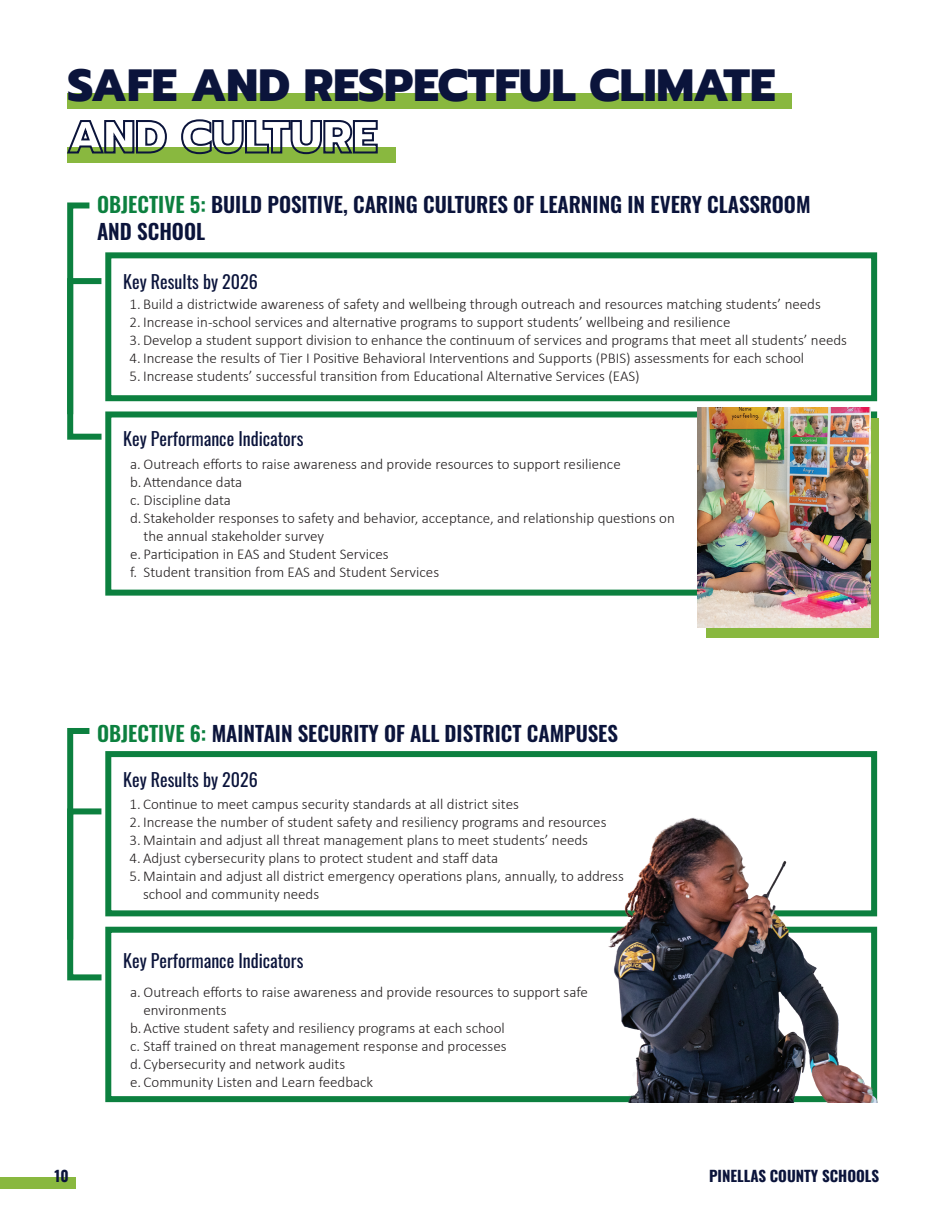
<style>
.page{position:relative;width:945px;height:1215px;background:#fff}
.page>*{position:absolute;margin:0;border:0;box-sizing:border-box;transform-origin:0 0}
.t1{font:800 45px/51.3px "Prompt";color:#0b143b}
.t2{font:600 21px/27px "Oswald";color:#0b143b}
.t3{font:18px "Oswald";color:#0b143b}
.t4{font:300 15px/18px "Calibri";color:#231f20}
.t5{font:700 15px "Oswald";color:#0b143b}
.s1{color:#0c803f}
</style>
<div class="page">
<div style="left:1px;top:1177px;width:75px;height:12px;background:#89b83f"></div>
<div style="left:68px;top:93px;width:724px;height:16px;background:#89b83f"></div>
<div style="left:68px;top:148px;width:328px;height:15px;background:#89b83f"></div>
<div style="left:105px;top:252px;width:772px;height:149px;border:6px solid #0c803f"></div>
<div style="left:105px;top:751px;width:772px;height:165px;border:6px solid #0c803f"></div>
<div style="left:105px;top:411px;width:772px;height:185px;border:6px solid #0c803f"></div>
<div style="left:105px;top:927px;width:772px;height:175px;border:6px solid #0c803f"></div>
<div style="left:67px;top:278px;width:38px;height:162px;border:6px solid #0c803f"></div>
<div style="left:67px;top:808px;width:38px;height:172px;border:6px solid #0c803f"></div>
<svg style="left:67px;top:202px;width:28px;height:218px"></svg>
<div style="left:707px;top:418px;width:172px;height:219px;background:#89b83f"></div>
<svg style="left:67px;top:728px;width:28px;height:218px"></svg>
<img style="left:698px;top:408px;width:172px;height:219px">
<img style="left:580px;top:795px;width:298px;height:308px">
<h1 class="t1" style="left:68px;top:60px;width:709px">SAFE AND RESPECTFUL CLIMATE<br>AND CULTURE</h1>
<h2 class="t2" style="left:97px;top:189px;width:715px"><span class="s1">OBJECTIVE 5:</span> BUILD POSITIVE, CARING CULTURES OF LEARNING IN EVERY CLASSROOM<br>AND SCHOOL</h2>
<p class="t3" style="left:123px;top:265px;width:136px">Key Results by 2026</p>
<p class="t4" style="left:130px;top:295px;width:693px">1. Build a districtwide awareness of safety and wellbeing through outreach and resources matching students’ needs</p>
<p class="t4" style="left:130px;top:313px;width:719px">2. Increase in-school services and alternative programs to support students’ wellbeing and resilience<br>3.Develop a student support division to enhance the continuum of services and programs that meet all students’ needs</p>
<p class="t4" style="left:130px;top:349px;width:676px">4. Increase the results of Tier I Positive Behavioral Interventions and Supports (PBIS) assessments for each school</p>
<p class="t4" style="left:130px;top:367px;width:512px">5. Increase students’ successful transition from Educational Alternative Services (EAS)</p>
<p class="t3" style="left:123px;top:423px;width:182px">Key Performance Indicators</p>
<p class="t4" style="left:130px;top:455px;width:492px">a. Outreach efforts to raise awareness and provide resources to support resilience</p>
<p class="t4" style="left:130px;top:473px;width:114px">b.Attendance data</p>
<p class="t4" style="left:130px;top:491px;width:102px">c. Discipline data</p>
<p class="t4" style="left:130px;top:509px;width:546px">d. Stakeholder responses to safety and behavior, acceptance, and relationship questions on</p>
<p class="t4" style="left:144px;top:527px;width:182px">the annual stakeholder survey</p>
<p class="t4" style="left:130px;top:545px;width:260px">e. Participation in EAS and Student Services</p>
<p class="t4" style="left:130px;top:563px;width:311px">f. Student transition from EAS and Student Services</p>
<h2 class="t2" style="left:97px;top:718px;width:523px"><span class="s1">OBJECTIVE 6:</span> MAINTAIN SECURITY OF ALL DISTRICT CAMPUSES</h2>
<p class="t3" style="left:123px;top:764px;width:136px">Key Results by 2026</p>
<p class="t4" style="left:130px;top:795px;width:391px">1. Continue to meet campus security standards at all district sites</p>
<p class="t4" style="left:130px;top:813px;width:479px">2. Increase the number of student safety and resiliency programs and resources</p>
<p class="t4" style="left:130px;top:831px;width:460px">3. Maintain and adjust all threat management plans to meet students’ needs</p>
<p class="t4" style="left:130px;top:849px;width:370px">4. Adjust cybersecurity plans to protect student and staff data</p>
<p class="t4" style="left:143px;top:867px;width:482px;text-indent:-14px">5. Maintain and adjust all district emergency operations plans, annually, to address school and community needs</p>
<p class="t3" style="left:123px;top:945px;width:182px">Key Performance Indicators</p>
<p class="t4" style="left:130px;top:982px;width:459px">a. Outreach efforts to raise awareness and provide resources to support safe</p>
<p class="t4" style="left:144px;top:1000px;width:85px">environments</p>
<p class="t4" style="left:130px;top:1018px;width:376px">b.Active student safety and resiliency programs at each school</p>
<p class="t4" style="left:130px;top:1036px;width:378px">c. Staff trained on threat management response and processes</p>
<p class="t4" style="left:130px;top:1054px;width:217px">d. Cybersecurity and network audits</p>
<p class="t4" style="left:130px;top:1072px;width:245px">e. Community Listen and Learn feedback</p>
<p class="t5" style="left:55px;top:1162px;width:16px">10</p>
<p class="t5" style="left:709px;top:1162px;width:172px">PINELLAS COUNTY SCHOOLS</p>
</div>
